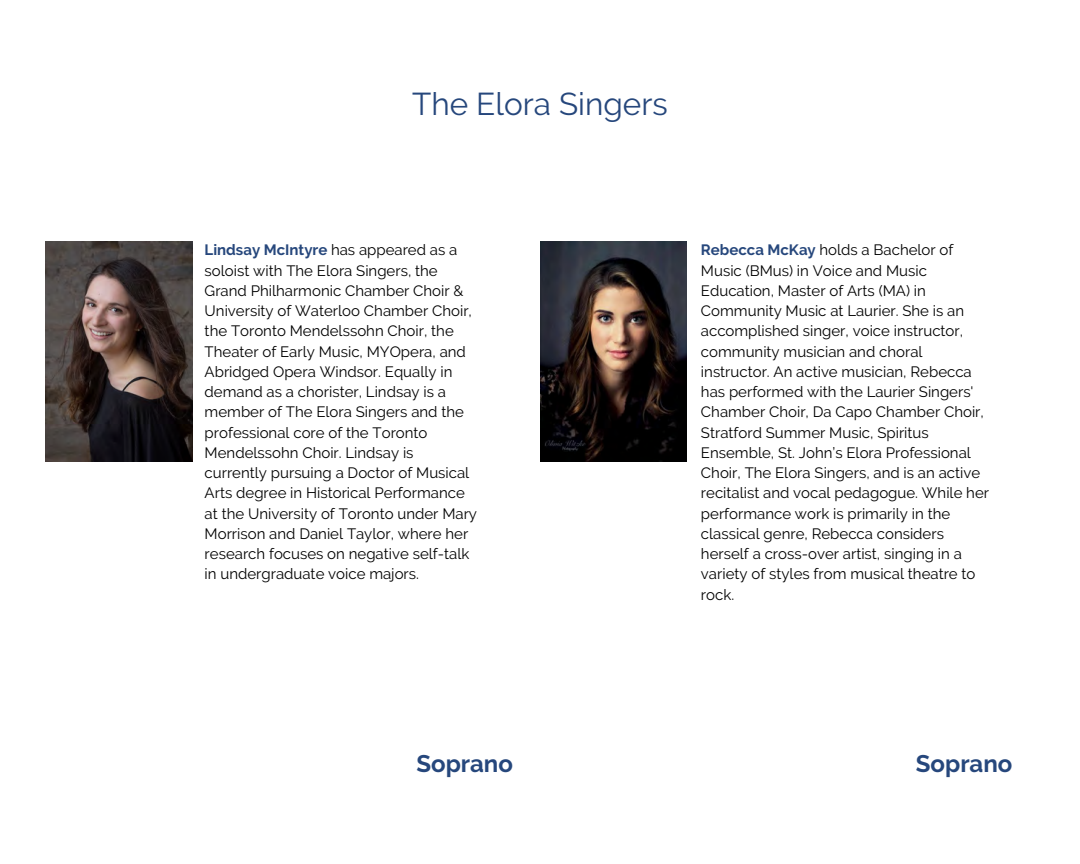
<style>
.page{position:relative;width:1080px;height:864px;background:#fff}
.page>*{position:absolute;margin:0;border:0;box-sizing:border-box;transform-origin:0 0}
.t1{font:31.5px "Raleway";color:#26477c}
.t2{font:700 24px "Raleway";color:#26477c}
.t3{font:15px/20.2px "Raleway";color:#000}
.s1{font-weight:700;color:#26477c}
</style>
<div class="page">
<img style="left:46px;top:241px;width:146px;height:221px">
<img style="left:540px;top:241px;width:146px;height:221px">
<h1 class="t1" style="left:412px;top:85px;width:257px">The Elora Singers</h1>
<p class="t3" style="left:205px;top:240px;width:274px"><span class="s1">Lindsay McIntyre</span> has appeared as a soloist with The Elora Singers, the Grand Philharmonic Chamber Choir &amp; University of Waterloo Chamber Choir, the Toronto Mendelssohn Choir, the Theater of Early Music, MYOpera, and Abridged Opera Windsor. Equally in demand as a chorister, Lindsay is a member of The Elora Singers and the professional core of the Toronto Mendelssohn Choir. Lindsay is currently pursuing a Doctor of Musical Arts degree in Historical Performance at the University of Toronto under Mary Morrison and Daniel Taylor, where her research focuses on negative self-talk in undergraduate voice majors.</p>
<p class="t3" style="left:701px;top:240px;width:290px"><span class="s1">Rebecca McKay</span> holds a Bachelor of Music (BMus) in Voice and Music Education, Master of Arts (MA) in Community Music at Laurier. She is an accomplished singer, voice instructor, community musician and choral instructor. An active musician, Rebecca has performed with the Laurier Singers' Chamber Choir, Da Capo Chamber Choir, Stratford Summer Music, Spiritus Ensemble, St. John’s Elora Professional Choir, The Elora Singers, and is an active recitalist and vocal pedagogue. While her performance work is primarily in the classical genre, Rebecca considers herself a cross-over artist, singing in a variety of styles from musical theatre to rock.</p>
<h2 class="t2" style="left:416px;top:750px;width:98px">Soprano</h2>
<h2 class="t2" style="left:916px;top:750px;width:98px">Soprano</h2>
</div>
